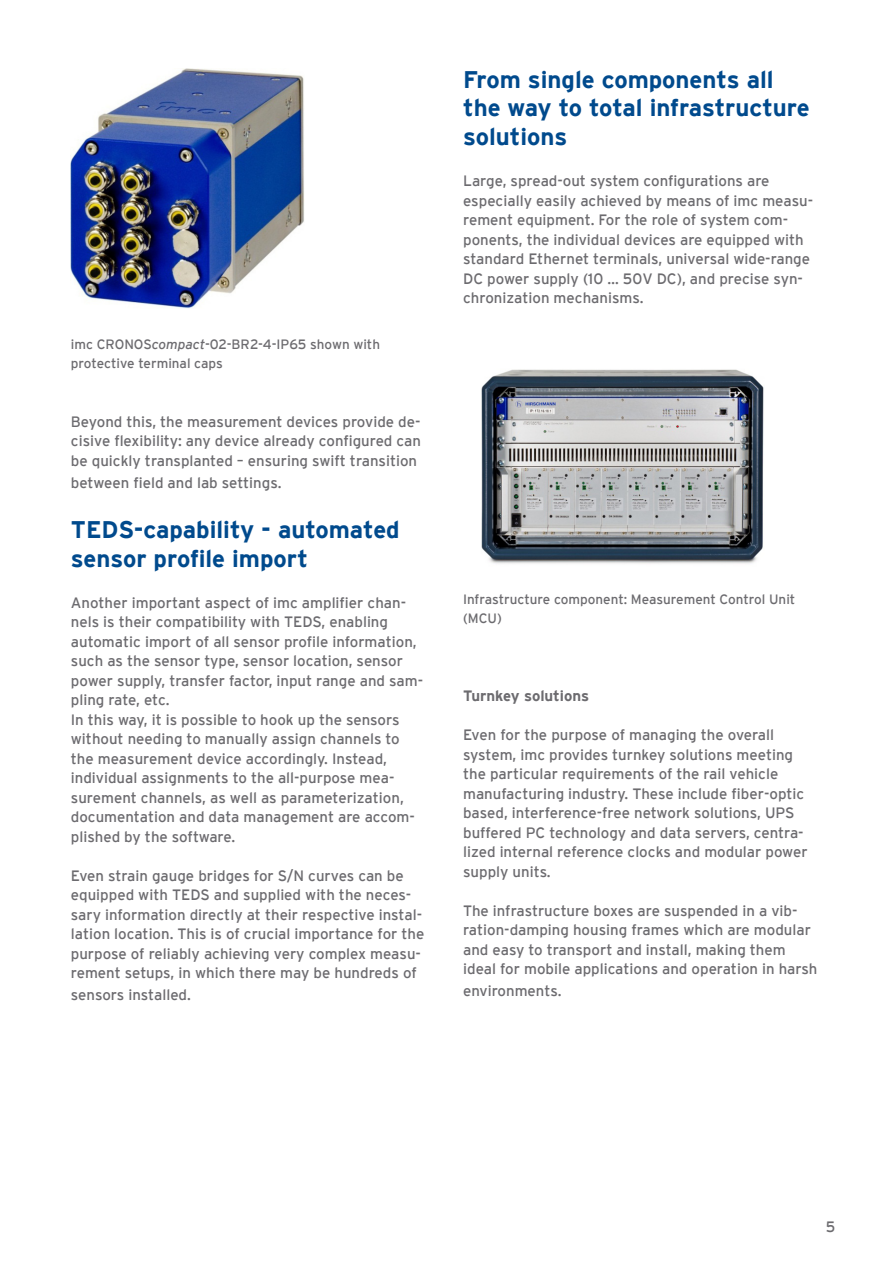
<style>
.page{position:relative;width:893px;height:1263px;background:#fff}
.page>*{position:absolute;margin:0;border:0;box-sizing:border-box;transform-origin:0 0}
.t1{font:700 24px/28.8px "Interstate";color:#004a8d}
.t2{font:15px/19.5px "Interstate";color:#6c6b6f}
.t3{font:700 15px "Interstate";color:#6c6b6f}
.t4{font:13.5px/19.5px "Interstate";color:#6c6b6f}
.s1{font-style:italic}
</style>
<div class="page">
<img style="left:71px;top:68px;width:233px;height:240px">
<img style="left:481px;top:369px;width:283px;height:195px">
<p class="t4" style="left:71px;top:334px;width:311px">imc CRONOS<span class="s1">compact</span>-02-BR2-4-IP65 shown with protective terminal caps</p>
<p class="t2" style="left:71px;top:412px;width:352px;text-align:justify">Beyond this, the measurement devices provide de&shy;cisive flexibility: any device already configured can be quickly transplanted – ensuring swift transition</p>
<p class="t2" style="left:71px;top:472px;width:212px">between field and lab settings.</p>
<h1 class="t1" style="left:71px;top:515px;width:330px">TEDS-capability - automated sensor profile import</h1>
<p class="t2" style="left:71px;top:593px;width:354px">Another important aspect of imc amplifier chan&shy;nels is their compatibility with TEDS, enabling automatic import of all sensor profile information, such as the sensor type, sensor location, sensor power supply, transfer factor, input range and sam&shy;pling rate, etc.<br>In this way, it is possible to hook up the sensors without needing to manually assign channels to the measurement device accordingly. Instead, individual assignments to the all-purpose mea&shy;surement channels, as well as parameterization, documentation and data management are accom&shy;plished by the software.</p>
<p class="t2" style="left:71px;top:866px;width:355px">Even strain gauge bridges for S/N curves can be equipped with TEDS and supplied with the neces&shy;sary information directly at their respective instal&shy;lation location. This is of crucial importance for the purpose of reliably achieving very complex measu&shy;rement setups, in which there may be hundreds of</p>
<p class="t2" style="left:71px;top:985px;width:122px">sensors installed.</p>
<h1 class="t1" style="left:463px;top:65px;width:348px">From single components all the way to total infrastructure solutions</h1>
<p class="t2" style="left:463px;top:171px;width:352px">Large, spread-out system configurations are especially easily achieved by means of imc measu&shy;rement equipment. For the role of system com&shy;ponents, the individual devices are equipped with standard Ethernet terminals, universal wide-range DC power supply (10 … 50V DC), and precise syn&shy;chronization mechanisms.</p>
<p class="t4" style="left:463px;top:589px;width:334px">Infrastructure component: Measurement Control Unit (MCU)</p>
<p class="t3" style="left:463px;top:687px;width:128px">Turnkey solutions</p>
<p class="t2" style="left:463px;top:725px;width:346px">Even for the purpose of managing the overall system, imc provides turnkey solutions meeting the particular requirements of the rail vehicle manufacturing industry. These include fiber-optic based, interference-free network solutions, UPS buffered PC technology and data servers, centra&shy;lized internal reference clocks and modular power supply units.</p>
<p class="t2" style="left:463px;top:900px;width:356px">The infrastructure boxes are suspended in a vib&shy;ration-damping housing frames which are modular and easy to transport and install, making them ideal for mobile applications and operation in harsh</p>
<p class="t2" style="left:463px;top:981px;width:100px">environments.</p>
<p class="t2" style="left:826px;top:1217px;width:11px">5</p>
</div>
